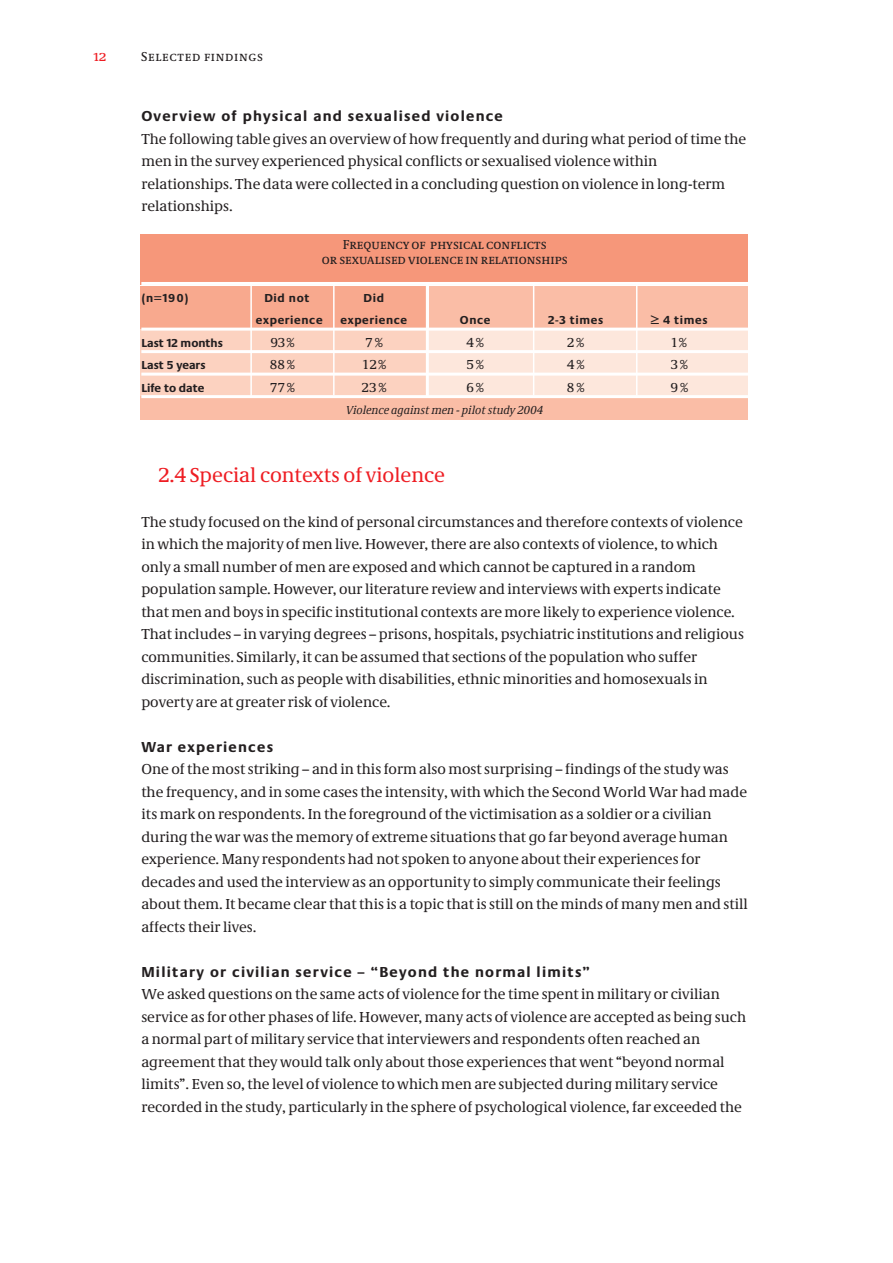
<style>
.page{position:relative;width:893px;height:1263px;background:#fff}
.page>*{position:absolute;margin:0;border:0;box-sizing:border-box;transform-origin:0 0}
.t1{font:21px "Neue Demos";color:#ee1d23}
.t2{font:15px/22.5px "Neue Demos";color:#231f20}
.t3{font:700 15px "Neue Praxis";letter-spacing:.08em;color:#231f20}
.t4{font:15px "Neue Demos CESC Os F";color:#ee1d23}
.t5{font:13.5px/15px "Neue Demos CESC Os F";color:#231f20;text-align:center}
.t6{font:13.5px "Neue Demos Tab";color:#231f20}
.t7{font:13.5px "Neue Demos SC Os F";letter-spacing:.05em;color:#231f20}
.t8{font:13.5px "Neue Demos";color:#231f20}
.t9{font:700 12px "Neue Praxis";letter-spacing:.05em;color:#231f20}
.t10{font:italic 12px "Neue Demos";color:#231f20}
.t11{font:700 12px "Neue Praxis";color:#231f20}
.s1{font-family:"Neue Demos"}
</style>
<div class="page">
<div style="left:428px;top:330px;width:320px;height:66px;background:#fde7dc"></div>
<div style="left:429px;top:286px;width:319px;height:42px;background:#fabda6"></div>
<div style="left:140px;top:396px;width:608px;height:24px;background:#fabda6"></div>
<div style="left:140px;top:324px;width:287px;height:71px;background:#fcd2c0"></div>
<div style="left:140px;top:286px;width:287px;height:42px;background:#f8a98e"></div>
<div style="left:140px;top:234px;width:608px;height:51px;background:#f6977a"></div>
<hr style="left:250px;top:283px;width:2px;height:113px;background:#fff">
<hr style="left:333px;top:283px;width:2px;height:112px;background:#fff">
<hr style="left:426px;top:284px;width:3px;height:112px;background:#fff">
<hr style="left:533px;top:283px;width:1px;height:112px;background:#fff">
<hr style="left:636px;top:283px;width:1px;height:113px;background:#fff">
<hr style="left:141px;top:282px;width:607px;height:3px;background:#fff">
<hr style="left:141px;top:328px;width:607px;height:3px;background:#fff">
<hr style="left:141px;top:350px;width:607px;height:3px;background:#fff">
<hr style="left:141px;top:373px;width:607px;height:3px;background:#fff">
<hr style="left:141px;top:395px;width:607px;height:3px;background:#fff">
<p class="t4" style="left:94px;top:47px;width:14px">12</p>
<p class="t7" style="left:141px;top:48px;width:124px">Selected findings</p>
<p class="t3" style="left:141px;top:111px;width:363px">Overview of physical and sexualised violence</p>
<p class="t2" style="left:141px;top:129px;width:606px">The following table gives an overview of how frequently and during what period of time the men in the survey experienced physical conflicts or sexualised violence within relationships. The data were collected in a concluding question on violence in long-term relationships.</p>
<p class="t5" style="left:322px;top:237px;width:248px">Frequency of physical conflicts<br>or sexualised violence in relationships</p>
<p class="t9" style="left:141px;top:293px;width:49px">(n=190)</p>
<p class="t9" style="left:264px;top:293px;width:47px">Did not</p>
<p class="t9" style="left:364px;top:293px;width:22px">Did</p>
<p class="t9" style="left:256px;top:315px;width:68px">experience</p>
<p class="t9" style="left:340px;top:315px;width:68px">experience</p>
<p class="t9" style="left:460px;top:315px;width:32px">Once</p>
<p class="t9" style="left:548px;top:315px;width:57px">2-3 times</p>
<p class="t9" style="left:651px;top:315px;width:58px">≥ 4 times</p>
<p class="t11" style="left:141px;top:338px;width:83px">Last 12 months</p>
<p class="t6" style="left:270px;top:337px;width:26px">93<span class="s1">%</span></p>
<p class="t6" style="left:365px;top:337px;width:19px">7<span class="s1">%</span></p>
<p class="t6" style="left:466px;top:337px;width:19px">4%</p>
<p class="t8" style="left:567px;top:337px;width:18px">2%</p>
<p class="t8" style="left:672px;top:337px;width:16px">1%</p>
<p class="t11" style="left:141px;top:360px;width:66px">Last 5 years</p>
<p class="t6" style="left:270px;top:360px;width:26px">88%</p>
<p class="t6" style="left:362px;top:360px;width:26px">12%</p>
<p class="t6" style="left:466px;top:360px;width:19px">5%</p>
<p class="t8" style="left:567px;top:360px;width:19px">4%</p>
<p class="t8" style="left:671px;top:360px;width:19px">3%</p>
<p class="t11" style="left:141px;top:383px;width:65px">Life to date</p>
<p class="t6" style="left:270px;top:382px;width:26px">77%</p>
<p class="t6" style="left:361px;top:382px;width:26px">23%</p>
<p class="t6" style="left:466px;top:382px;width:19px">6%</p>
<p class="t6" style="left:567px;top:382px;width:19px">8%</p>
<p class="t8" style="left:670px;top:382px;width:19px">9%</p>
<p class="t10" style="left:346px;top:406px;width:199px">Violence against men - pilot study 2004</p>
<h1 class="t1" style="left:158px;top:467px;width:288px">2.4 Special contexts of violence</h1>
<p class="t2" style="left:141px;top:512px;width:604px">The study focused on the kind of personal circumstances and therefore contexts of violence in which the majority of men live. However, there are also contexts of violence, to which only a small number of men are exposed and which cannot be captured in a random population sample. However, our literature review and interviews with experts indicate that men and boys in specific institutional contexts are more likely to experience violence.<br>That includes – in varying degrees – prisons, hospitals, psychiatric institutions and religious communities. Similarly, it can be assumed that sections of the population who suffer discrimination, such as people with disabilities, ethnic minorities and homosexuals in poverty are at greater risk of violence.</p>
<p class="t3" style="left:141px;top:741px;width:133px">War experiences</p>
<p class="t2" style="left:141px;top:759px;width:608px">One of the most striking – and in this form also most surprising – findings of the study was the frequency, and in some cases the intensity, with which the Second World War had made its mark on respondents. In the foreground of the victimisation as a soldier or a civilian during the war was the memory of extreme situations that go far beyond average human experience. Many respondents had not spoken to anyone about their experiences for decades and used the interview as an opportunity to simply communicate their feelings about them. It became clear that this is a topic that is still on the minds of many men and still affects their lives.</p>
<p class="t3" style="left:141px;top:966px;width:450px">Military or civilian service – “Beyond the normal limits”</p>
<p class="t2" style="left:141px;top:984px;width:606px">We asked questions on the same acts of violence for the time spent in military or civilian service as for other phases of life. However, many acts of violence are accepted as being such a normal part of military service that interviewers and respondents often reached an agreement that they would talk only about those experiences that went “beyond normal limits”. Even so, the level of violence to which men are subjected during military service recorded in the study, particularly in the sphere of psychological violence, far exceeded the</p>
</div>
